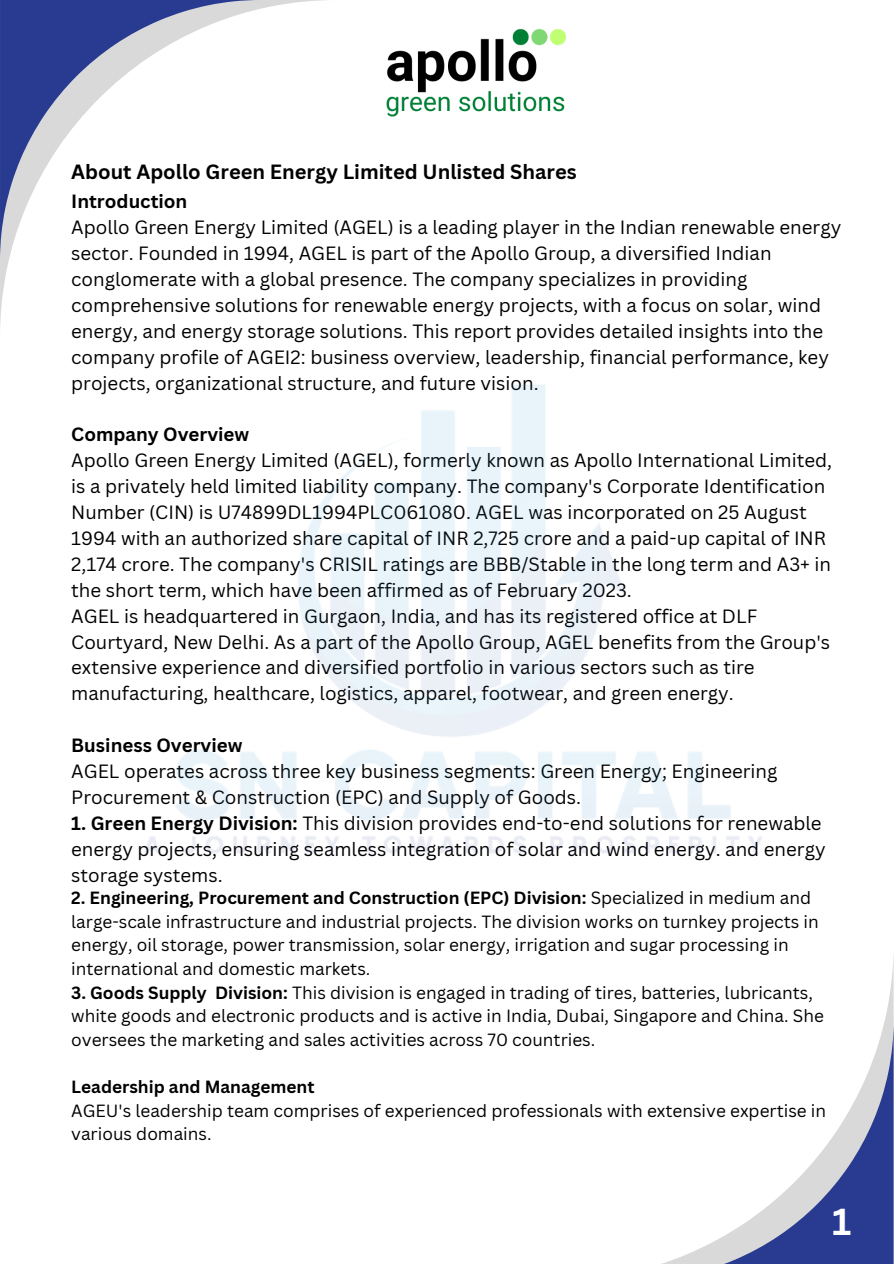
<style>
.page{position:relative;width:894px;height:1264px;background:#fff}
.page>*{position:absolute;margin:0;border:0;box-sizing:border-box;transform-origin:0 0}
.t1{font:700 36.6px "Canva Sans";color:#fff}
.t2{font:700 20.1px "Canva Sans";color:#000}
.t3{font:18.75px/25.8px "Canva Sans";color:#000}
.t4{font:700 18.75px "Canva Sans";color:#000}
.t5{font:17.25px/23.7px "Canva Sans";color:#000}
.t6{font:700 17.25px "Canva Sans";color:#000}
.s1{font-weight:700}
</style>
<div class="page">
<svg style="left:0;top:0;width:325px;height:325px"></svg>
<svg style="left:0;top:0;width:261px;height:261px"></svg>
<svg style="left:665px;top:1019px;width:228px;height:244px"></svg>
<img style="left:386px;top:28px;width:180px;height:89px">
<p class="t2" style="left:71px;top:158px;width:507px">About Apollo Green Energy Limited Unlisted Shares</p>
<p class="t3" style="left:71px;top:188px;width:771px"><span class="s1">Introduction<br></span>Apollo Green Energy Limited (AGEL) is a leading player in the Indian renewable energy sector. Founded in 1994, AGEL is part of the Apollo Group, a diversified Indian conglomerate with a global presence. The company specializes in providing comprehensive solutions for renewable energy projects, with a focus on solar, wind energy, and energy storage solutions. This report provides detailed insights into the company profile of AGEI2: business overview, leadership, financial performance, key projects, organizational structure, and future vision.</p>
<p class="t3" style="left:71px;top:421px;width:762px"><span class="s1">Company Overview<br></span>Apollo Green Energy Limited (AGEL), formerly known as Apollo International Limited, is a privately held limited liability company. The company's Corporate Identification Number (CIN) is U74899DL1994PLC061080. AGEL was incorporated on 25 August 1994 with an authorized share capital of INR 2,725 crore and a paid-up capital of INR 2,174 crore. The company's CRISIL ratings are BBB/Stable in the long term and A3+ in the short term, which have been affirmed as of February 2023.<br>AGEL is headquartered in Gurgaon, India, and has its registered office at DLF Courtyard, New Delhi. As a part of the Apollo Group, AGEL benefits from the Group's extensive experience and diversified portfolio in various sectors such as tire manufacturing, healthcare, logistics, apparel, footwear, and green energy.</p>
<p class="t4" style="left:71px;top:732px;width:173px">Business Overview</p>
<h1 class="t3" style="left:71px;top:757px;width:707px">AGEL operates across three key business segments: Green Energy; Engineering<br>Procurement &amp; Construction (EPC) and Supply of Goods.</h1>
<h2 class="t3" style="left:71px;top:809px;width:755px"><span class="s1">1. Green Energy Division:</span> This division provides end-to-end solutions for renewable energy projects, ensuring seamless integration of solar and wind energy. and energy storage systems.</h2>
<h2 class="t5" style="left:71px;top:885px;width:749px"><span class="s1">2. Engineering, Procurement and Construction (EPC) Division:</span> Specialized in medium and large-scale infrastructure and industrial projects. The division works on turnkey projects in energy, oil storage, power transmission, solar energy, irrigation and sugar processing in international and domestic markets.</h2>
<p class="t5" style="left:71px;top:980px;width:754px"><span class="s1">3. Goods Supply Division:</span> This division is engaged in trading of tires, batteries, lubricants, white goods and electronic products and is active in India, Dubai, Singapore and China. She oversees the marketing and sales activities across 70 countries.</p>
<p class="t6" style="left:71px;top:1074px;width:245px">Leadership and Management</p>
<p class="t5" style="left:71px;top:1098px;width:756px">AGEU's leadership team comprises of experienced professionals with extensive expertise in various domains.</p>
<p class="t1" style="left:830px;top:1195px;width:23px">3</p>
<p class="t1" style="left:832px;top:1195px;width:21px">1</p>
</div>
